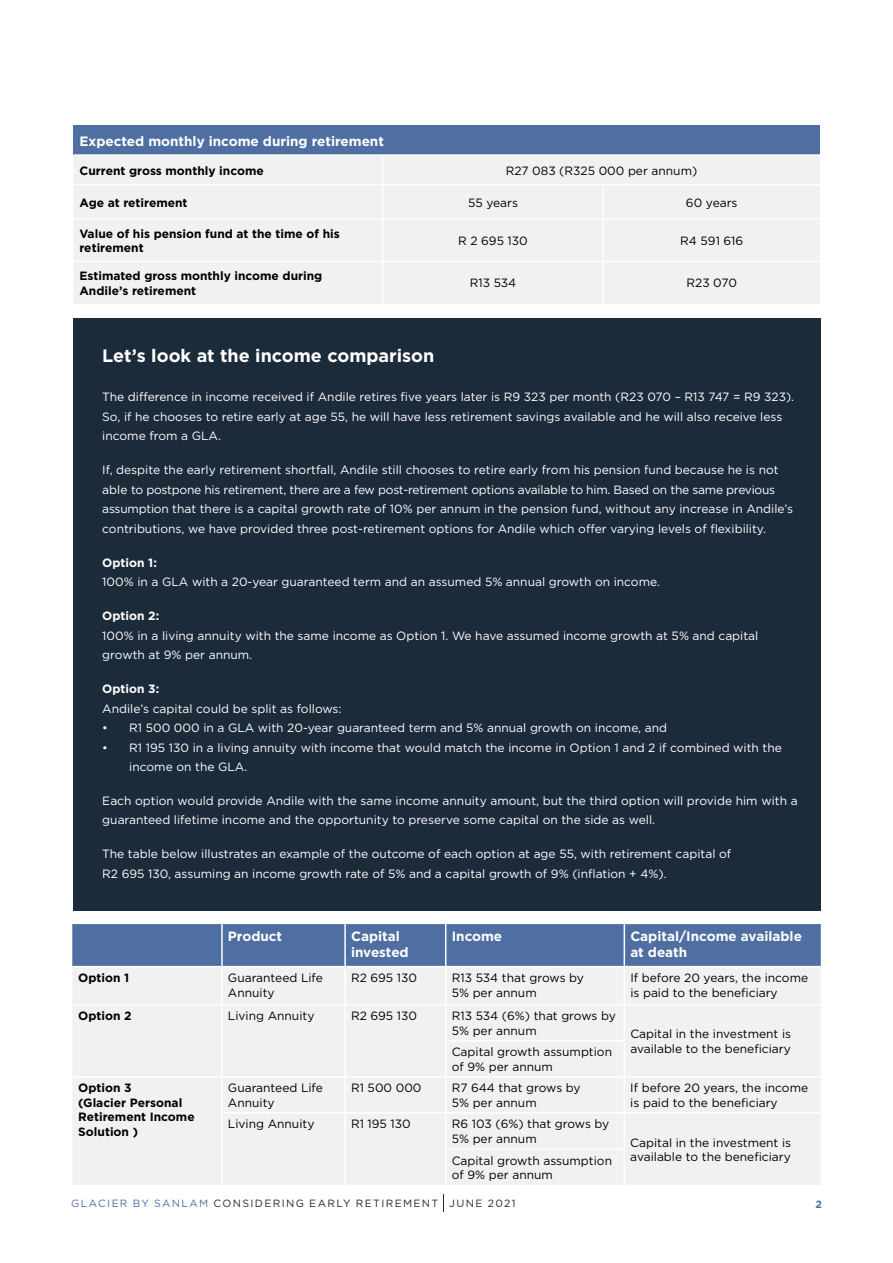
<style>
.page{position:relative;width:893px;height:1263px;background:#fff}
.page>*{position:absolute;margin:0;border:0;box-sizing:border-box;transform-origin:0 0}
.t1{font:700 18px "Gotham";color:#fff}
.t2{font:700 13.5px/16.2px "Gotham";color:#fff}
.t3{font:12px/19.5px "Gotham";color:#fff}
.t4{font:12px/14.4px "Gotham";color:#000}
.t5{font:700 12px/14.4px "Gotham";color:#000}
.t6{font:700 12px "Gotham";color:#fff}
.t7{font:10.5px "Gotham";letter-spacing:.13em;color:#1c2b39}
.t8{font:700 10.5px "Gotham";color:#4f6fa2}
.s1{color:#4f6fa2}
</style>
<div class="page">
<svg style="left:443px;top:1195px;width:1px;height:17px"></svg>
<div style="left:74px;top:125px;width:746px;height:30px;background:#4f6fa2"></div>
<div style="left:74px;top:156px;width:746px;height:148px;background:#f1f1f2"></div>
<hr style="left:74px;top:154px;width:309px;height:2px;background:#fff">
<hr style="left:383px;top:154px;width:220px;height:2px;background:#fff">
<hr style="left:382px;top:156px;width:2px;height:28px;background:#fff">
<hr style="left:603px;top:154px;width:217px;height:2px;background:#fff">
<hr style="left:74px;top:184px;width:309px;height:2px;background:#fff">
<hr style="left:383px;top:184px;width:220px;height:2px;background:#fff">
<hr style="left:382px;top:186px;width:2px;height:32px;background:#fff">
<hr style="left:603px;top:184px;width:217px;height:2px;background:#fff">
<hr style="left:603px;top:186px;width:1px;height:32px;background:#fff">
<hr style="left:74px;top:218px;width:309px;height:2px;background:#fff">
<hr style="left:383px;top:218px;width:220px;height:2px;background:#fff">
<hr style="left:382px;top:220px;width:2px;height:41px;background:#fff">
<hr style="left:603px;top:218px;width:217px;height:2px;background:#fff">
<hr style="left:603px;top:220px;width:1px;height:41px;background:#fff">
<hr style="left:74px;top:261px;width:309px;height:1px;background:#fff">
<hr style="left:383px;top:261px;width:220px;height:1px;background:#fff">
<hr style="left:382px;top:262px;width:2px;height:42px;background:#fff">
<hr style="left:603px;top:261px;width:217px;height:1px;background:#fff">
<hr style="left:603px;top:262px;width:1px;height:42px;background:#fff">
<div style="left:74px;top:318px;width:747px;height:592px;background:#1c2b39"></div>
<div style="left:72px;top:924px;width:749px;height:42px;background:#4f6fa2"></div>
<div style="left:73px;top:968px;width:748px;height:217px;background:#f1f1f2"></div>
<hr style="left:221px;top:924px;width:2px;height:42px;background:#fff">
<hr style="left:344px;top:924px;width:2px;height:42px;background:#fff">
<hr style="left:445px;top:924px;width:1px;height:42px;background:#fff">
<hr style="left:624px;top:924px;width:1px;height:42px;background:#fff">
<hr style="left:221px;top:967px;width:2px;height:37px;background:#fff">
<hr style="left:344px;top:967px;width:2px;height:37px;background:#fff">
<hr style="left:445px;top:967px;width:1px;height:37px;background:#fff">
<hr style="left:624px;top:967px;width:1px;height:37px;background:#fff">
<hr style="left:72px;top:1004px;width:150px;height:2px;background:#fff">
<hr style="left:222px;top:1004px;width:123px;height:2px;background:#fff">
<hr style="left:221px;top:1006px;width:2px;height:35px;background:#fff">
<hr style="left:345px;top:1004px;width:101px;height:2px;background:#fff">
<hr style="left:344px;top:1006px;width:2px;height:35px;background:#fff">
<hr style="left:446px;top:1004px;width:178px;height:2px;background:#fff">
<hr style="left:445px;top:1006px;width:1px;height:34px;background:#fff">
<hr style="left:624px;top:1004px;width:197px;height:2px;background:#fff">
<hr style="left:624px;top:1006px;width:1px;height:34px;background:#fff">
<hr style="left:221px;top:1041px;width:2px;height:35px;background:#fff">
<hr style="left:344px;top:1041px;width:2px;height:35px;background:#fff">
<hr style="left:445px;top:1040px;width:180px;height:2px;background:#fff">
<hr style="left:445px;top:1042px;width:1px;height:34px;background:#fff">
<hr style="left:624px;top:1042px;width:1px;height:34px;background:#fff">
<hr style="left:72px;top:1076px;width:150px;height:2px;background:#fff">
<hr style="left:222px;top:1076px;width:123px;height:2px;background:#fff">
<hr style="left:221px;top:1078px;width:2px;height:34px;background:#fff">
<hr style="left:345px;top:1076px;width:101px;height:2px;background:#fff">
<hr style="left:344px;top:1078px;width:2px;height:34px;background:#fff">
<hr style="left:446px;top:1076px;width:178px;height:2px;background:#fff">
<hr style="left:445px;top:1078px;width:1px;height:34px;background:#fff">
<hr style="left:624px;top:1076px;width:197px;height:2px;background:#fff">
<hr style="left:624px;top:1078px;width:1px;height:34px;background:#fff">
<hr style="left:221px;top:1112px;width:124px;height:2px;background:#fff">
<hr style="left:221px;top:1114px;width:2px;height:35px;background:#fff">
<hr style="left:345px;top:1112px;width:101px;height:2px;background:#fff">
<hr style="left:344px;top:1114px;width:2px;height:35px;background:#fff">
<hr style="left:446px;top:1112px;width:178px;height:2px;background:#fff">
<hr style="left:445px;top:1114px;width:1px;height:34px;background:#fff">
<hr style="left:624px;top:1112px;width:197px;height:2px;background:#fff">
<hr style="left:624px;top:1114px;width:1px;height:34px;background:#fff">
<hr style="left:221px;top:1149px;width:2px;height:36px;background:#fff">
<hr style="left:344px;top:1149px;width:2px;height:36px;background:#fff">
<hr style="left:445px;top:1148px;width:180px;height:2px;background:#fff">
<hr style="left:445px;top:1150px;width:1px;height:35px;background:#fff">
<hr style="left:624px;top:1150px;width:1px;height:35px;background:#fff">
<p class="t2" style="left:80px;top:133px;width:306px">Expected monthly income during retirement</p>
<p class="t5" style="left:80px;top:163px;width:186px">Current gross monthly income</p>
<p class="t4" style="left:506px;top:163px;width:193px">R27 083 (R325 000 per annum)</p>
<p class="t5" style="left:80px;top:195px;width:110px">Age at retirement</p>
<p class="t4" style="left:468px;top:195px;width:51px">55 years</p>
<p class="t4" style="left:686px;top:195px;width:53px">60 years</p>
<p class="t5" style="left:79px;top:226px;width:262px">Value of his pension fund at the time of his retirement</p>
<p class="t4" style="left:458px;top:233px;width:71px">R 2 695 130</p>
<p class="t4" style="left:680px;top:233px;width:64px">R4 591 616</p>
<p class="t5" style="left:79px;top:269px;width:244px">Estimated gross monthly income during<br>Andile’s retirement</p>
<p class="t4" style="left:470px;top:276px;width:48px">R13 534</p>
<p class="t4" style="left:686px;top:276px;width:52px">R23 070</p>
<h1 class="t1" style="left:102px;top:344px;width:334px">Let’s look at the income comparison</h1>
<p class="t3" style="left:102px;top:387px;width:693px">The difference in income received if Andile retires five years later is R9 323 per month (R23 070 – R13 747 = R9 323).<br>So, if he chooses to retire early at age 55, he will have less retirement savings available and he will also receive less income from a GLA.</p>
<p class="t3" style="left:102px;top:460px;width:692px">If, despite the early retirement shortfall, Andile still chooses to retire early from his pension fund because he is not able to postpone his retirement, there are a few post-retirement options available to him. Based on the same previous assumption that there is a capital growth rate of 10% per annum in the pension fund, without any increase in Andile’s contributions, we have provided three post-retirement options for Andile which offer varying levels of flexibility.</p>
<p class="t6" style="left:102px;top:554px;width:56px">Option 1:</p>
<p class="t3" style="left:102px;top:572px;width:559px">100% in a GLA with a 20-year guaranteed term and an assumed 5% annual growth on income.</p>
<p class="t6" style="left:102px;top:608px;width:58px">Option 2:</p>
<p class="t3" style="left:102px;top:625px;width:658px">100% in a living annuity with the same income as Option 1. We have assumed income growth at 5% and capital growth at 9% per annum.</p>
<p class="t6" style="left:102px;top:681px;width:58px">Option 3:</p>
<p class="t3" style="left:102px;top:698px;width:241px">Andile’s capital could be split as follows:</p>
<p class="t3" style="left:102px;top:718px;width:566px">• R1 500 000 in a GLA with 20-year guaranteed term and 5% annual growth on income, and</p>
<p class="t3" style="left:129px;top:737px;width:654px;text-indent:-27px">• R1 195 130 in a living annuity with income that would match the income in Option 1 and 2 if combined with the income on the GLA.</p>
<p class="t3" style="left:102px;top:791px;width:697px">Each option would provide Andile with the same income annuity amount, but the third option will provide him with a guaranteed lifetime income and the opportunity to preserve some capital on the side as well.</p>
<p class="t3" style="left:102px;top:844px;width:630px">The table below illustrates an example of the outcome of each option at age 55, with retirement capital of<br>R2 695 130, assuming an income growth rate of 5% and a capital growth of 9% (inflation + 4%).</p>
<p class="t2" style="left:228px;top:928px;width:56px">Product</p>
<p class="t2" style="left:351px;top:928px;width:59px">Capital invested</p>
<p class="t2" style="left:452px;top:928px;width:52px">Income</p>
<p class="t2" style="left:630px;top:928px;width:173px">Capital/Income available at death</p>
<p class="t5" style="left:78px;top:971px;width:53px">Option 1</p>
<p class="t4" style="left:228px;top:970px;width:97px">Guaranteed Life<br>Annuity</p>
<p class="t4" style="left:351px;top:970px;width:67px">R2 695 130</p>
<p class="t4" style="left:452px;top:970px;width:134px">R13 534 that grows by<br>5% per annum</p>
<p class="t4" style="left:630px;top:970px;width:179px">If before 20 years, the income is paid to the beneficiary</p>
<p class="t5" style="left:78px;top:1009px;width:55px">Option 2</p>
<p class="t4" style="left:228px;top:1009px;width:88px">Living Annuity</p>
<p class="t4" style="left:351px;top:1009px;width:67px">R2 695 130</p>
<p class="t4" style="left:452px;top:1009px;width:166px">R13 534 (6%) that grows by<br>5% per annum</p>
<p class="t4" style="left:630px;top:1027px;width:162px">Capital in the investment is</p>
<p class="t4" style="left:452px;top:1045px;width:162px">Capital growth assumption</p>
<p class="t4" style="left:630px;top:1041px;width:162px">available to the beneficiary</p>
<p class="t4" style="left:452px;top:1059px;width:103px">of 9% per annum</p>
<p class="t5" style="left:78px;top:1081px;width:118px">Option 3<br>(Glacier Personal<br>Retirement Income<br>Solution )</p>
<p class="t4" style="left:228px;top:1081px;width:97px">Guaranteed Life<br>Annuity</p>
<p class="t4" style="left:351px;top:1081px;width:72px">R1 500 000</p>
<p class="t4" style="left:452px;top:1081px;width:130px">R7 644 that grows by<br>5% per annum</p>
<p class="t4" style="left:630px;top:1081px;width:179px">If before 20 years, the income is paid to the beneficiary</p>
<p class="t4" style="left:228px;top:1117px;width:88px">Living Annuity</p>
<p class="t4" style="left:351px;top:1117px;width:61px">R1 195 130</p>
<p class="t4" style="left:452px;top:1117px;width:159px">R6 103 (6%) that grows by<br>5% per annum</p>
<p class="t4" style="left:630px;top:1135px;width:162px">Capital in the investment is</p>
<p class="t4" style="left:452px;top:1153px;width:162px">Capital growth assumption</p>
<p class="t4" style="left:630px;top:1149px;width:162px">available to the beneficiary</p>
<p class="t4" style="left:452px;top:1167px;width:103px">of 9% per annum</p>
<p class="t7" style="left:71px;top:1197px;width:446px"><span class="s1">GLACIER BY SANLAM</span> CONSIDERING EARLY RETIREMENT JUNE 2021</p>
<p class="t8" style="left:816px;top:1197px;width:8px">2</p>
</div>
